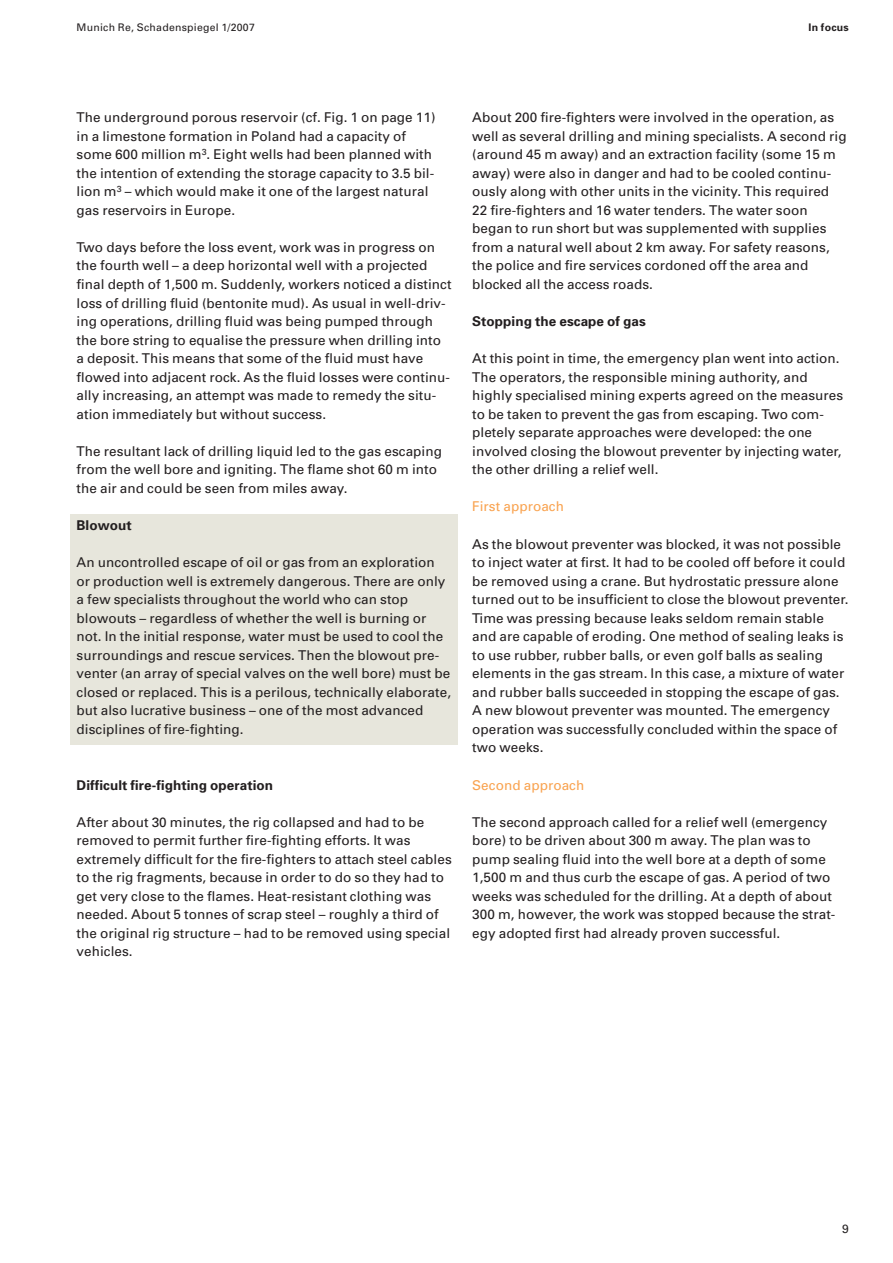
<style>
.page{position:relative;width:893px;height:1263px;background:#fff}
.page>*{position:absolute;margin:0;border:0;box-sizing:border-box;transform-origin:0 0}
.t1{font:13.5px/18.6px "MR Univers";letter-spacing:.005em;color:#231f20}
.t2{font:700 13.5px "MR Univers";letter-spacing:.005em;color:#231f20}
.t3{font:13.5px "MR Univers";letter-spacing:.005em;color:#f9a350}
.t4{font:12px "MR Univers";color:#231f20}
.t5{font:10.5px "MR Univers";letter-spacing:.02em;color:#231f20}
.t6{font:700 10.5px "MR Univers";letter-spacing:.02em;color:#231f20}
</style>
<div class="page">
<div style="left:70px;top:514px;width:387px;height:230px;background:#e7e6dc"></div>
<p class="t5" style="left:77px;top:23px;width:180px">Munich Re, Schadenspiegel 1/2007</p>
<p class="t6" style="left:808px;top:23px;width:42px">In focus</p>
<p class="t1" style="left:77px;top:109px;width:360px">The underground porous reservoir (cf. Fig. 1 on page 11) in a limestone formation in Poland had a capacity of some 600 million m<sup>3</sup>. Eight wells had been planned with the intention of extending the storage capacity to 3.5 bil&shy;lion m<sup>3</sup> – which would make it one of the largest natural gas reservoirs in Europe.</p>
<p class="t1" style="left:77px;top:239px;width:376px">Two days before the loss event, work was in progress on the fourth well – a deep horizontal well with a projected final depth of 1,500 m. Suddenly, workers noticed a distinct loss of drilling fluid (bentonite mud). As usual in well-driv&shy;ing operations, drilling fluid was being pumped through the bore string to equalise the pressure when drilling into a deposit. This means that some of the fluid must have flowed into adjacent rock. As the fluid losses were continu&shy;ally increasing, an attempt was made to remedy the situ&shy;ation immediately but without success.</p>
<p class="t1" style="left:77px;top:443px;width:367px">The resultant lack of drilling liquid led to the gas escaping from the well bore and igniting. The flame shot 60 m into the air and could be seen from miles away.</p>
<p class="t2" style="left:77px;top:520px;width:57px">Blowout</p>
<p class="t1" style="left:77px;top:554px;width:376px">An uncontrolled escape of oil or gas from an exploration or production well is extremely dangerous. There are only a few specialists throughout the world who can stop blowouts – regardless of whether the well is burning or not. In the initial response, water must be used to cool the surroundings and rescue services. Then the blowout pre&shy;venter (an array of special valves on the well bore) must be closed or replaced. This is a perilous, technically elaborate, but also lucrative business – one of the most advanced disciplines of fire-fighting.</p>
<p class="t2" style="left:77px;top:780px;width:198px">Difficult fire-fighting operation</p>
<p class="t1" style="left:77px;top:814px;width:377px">After about 30 minutes, the rig collapsed and had to be removed to permit further fire-fighting efforts. It was extremely difficult for the fire-fighters to attach steel cables to the rig fragments, because in order to do so they had to get very close to the flames. Heat-resistant clothing was needed. About 5 tonnes of scrap steel – roughly a third of the original rig structure – had to be removed using special vehicles.</p>
<p class="t1" style="left:472px;top:109px;width:376px">About 200 fire-fighters were involved in the operation, as well as several drilling and mining specialists. A second rig (around 45 m away) and an extraction facility (some 15 m away) were also in danger and had to be cooled continu&shy;ously along with other units in the vicinity. This required 22 fire-fighters and 16 water tenders. The water soon began to run short but was supplemented with supplies from a natural well about 2 km away. For safety reasons, the police and fire services cordoned off the area and blocked all the access roads.</p>
<p class="t2" style="left:472px;top:316px;width:175px">Stopping the escape of gas</p>
<p class="t1" style="left:472px;top:350px;width:372px">At this point in time, the emergency plan went into action.<br>The operators, the responsible mining authority, and highly specialised mining experts agreed on the measures to be taken to prevent the gas from escaping. Two com&shy;pletely separate approaches were developed: the one involved closing the blowout preventer by injecting water, the other drilling a relief well.</p>
<p class="t3" style="left:472px;top:502px;width:93px">First approach</p>
<p class="t1" style="left:472px;top:536px;width:378px">As the blowout preventer was blocked, it was not possible to inject water at first. It had to be cooled off before it could be removed using a crane. But hydrostatic pressure alone turned out to be insufficient to close the blowout preventer.<br>Time was pressing because leaks seldom remain stable and are capable of eroding. One method of sealing leaks is to use rubber, rubber balls, or even golf balls as sealing elements in the gas stream. In this case, a mixture of water and rubber balls succeeded in stopping the escape of gas.<br>A new blowout preventer was mounted. The emergency operation was successfully concluded within the space of two weeks.</p>
<p class="t3" style="left:472px;top:780px;width:114px">Second approach</p>
<p class="t1" style="left:472px;top:814px;width:365px">The second approach called for a relief well (emergency bore) to be driven about 300 m away. The plan was to pump sealing fluid into the well bore at a depth of some 1,500 m and thus curb the escape of gas. A period of two weeks was scheduled for the drilling. At a depth of about 300 m, however, the work was stopped because the strat&shy;egy adopted first had already proven successful.</p>
<p class="t4" style="left:842px;top:1225px;width:8px">9</p>
</div>
